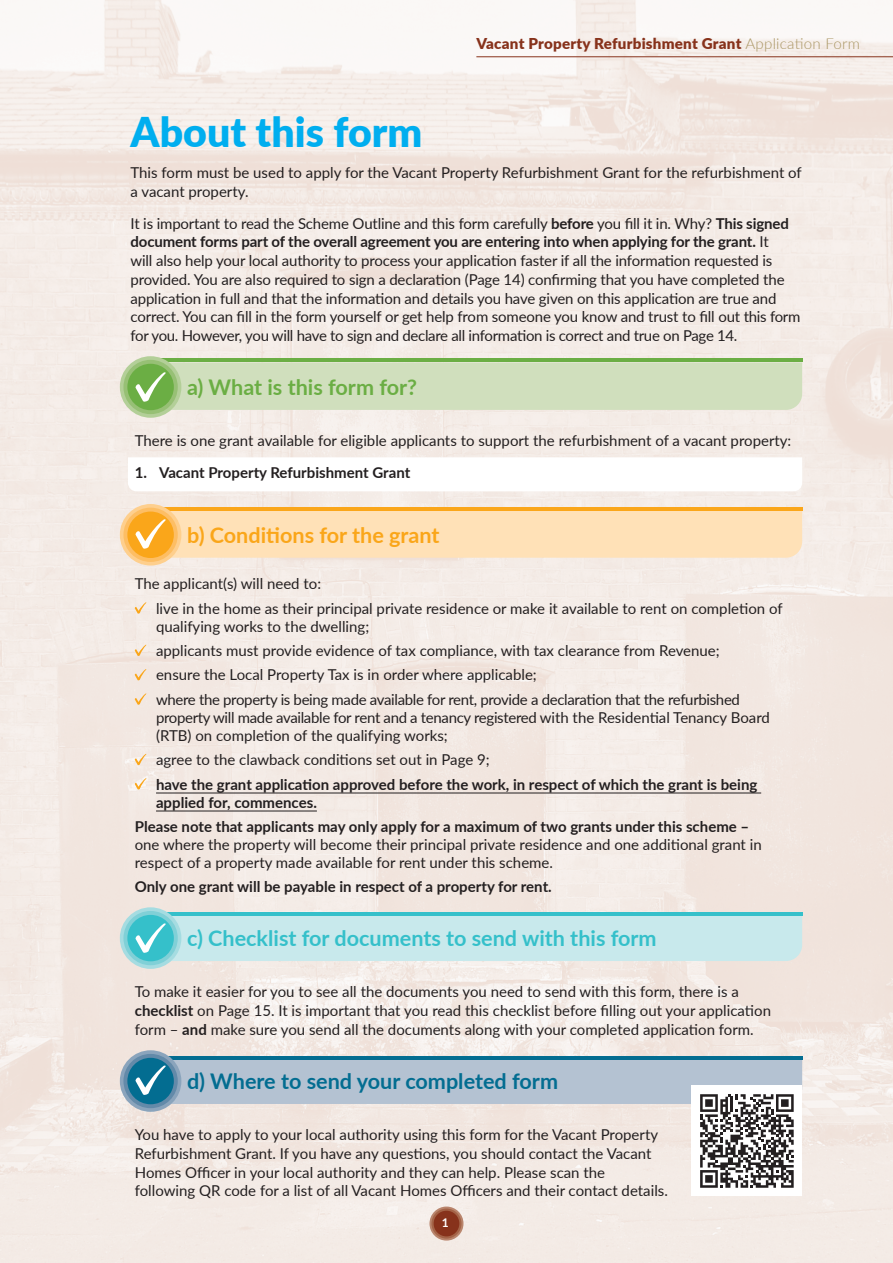
<style>
.page{position:relative;width:893px;height:1263px;background:#fff}
.page>*{position:absolute;margin:0;border:0;box-sizing:border-box;transform-origin:0 0}
.t1{font:900 40.95px "Lato";color:#00aeef}
.t2{font:700 21.6px "Lato";color:#35c0ca}
.t3{font:700 21.6px "Lato";color:#036d91}
.t4{font:700 21.6px "Lato";color:#faa61a}
.t5{font:700 21.6px "Lato";color:#6bae44}
.t6{font:15px/18.8px "Lato";color:#231f20}
.t7{font:700 15px/18px "Lato";color:#231f20}
.t8{font:15px/18px "Lato";letter-spacing:-.02em;color:#231f20}
.t9{font:900 15px "Lato";letter-spacing:.015em;color:#87321b}
.t10{font:700 12px "Lato";color:#fff}
.s1{font-weight:300;color:#a99562}
.s2{font-weight:700}
</style>
<div class="page">
<img style="left:0;top:0;width:893px;height:1263px">
<svg style="left:128px;top:457px;width:674px;height:34px"></svg>
<div style="left:120px;top:356px;width:61px;height:62px;background:#b3cf98;border-radius:50%"></div>
<div style="left:120px;top:504px;width:61px;height:61px;background:#fecf8d;border-radius:50%"></div>
<div style="left:120px;top:907px;width:61px;height:62px;background:#a5dce1;border-radius:50%"></div>
<div style="left:120px;top:1050px;width:61px;height:62px;background:#8aa4bc;border-radius:50%"></div>
<div style="left:123px;top:360px;width:55px;height:54px;background:#97c075;border-radius:50%"></div>
<svg style="left:123px;top:508px;width:55px;height:54px"></svg>
<svg style="left:123px;top:911px;width:55px;height:54px"></svg>
<svg style="left:123px;top:1054px;width:55px;height:54px"></svg>
<hr style="left:156px;top:793px;width:605px;height:1px;background:#231f20">
<hr style="left:156px;top:811px;width:161px;height:1px;background:#231f20">
<svg style="left:134px;top:602px;width:13px;height:12px"></svg>
<svg style="left:134px;top:644px;width:13px;height:12px"></svg>
<svg style="left:134px;top:669px;width:13px;height:12px"></svg>
<svg style="left:134px;top:693px;width:13px;height:12px"></svg>
<svg style="left:134px;top:754px;width:13px;height:11px"></svg>
<svg style="left:134px;top:778px;width:13px;height:12px"></svg>
<svg style="left:128px;top:358px;width:674px;height:52px;background:#c4d9ae"></svg>
<svg style="left:128px;top:507px;width:674px;height:51px;background:#fed9a3"></svg>
<svg style="left:128px;top:912px;width:674px;height:49px;background:#b5e3e7"></svg>
<div style="left:692px;top:1086px;width:110px;height:110px;background:#fff"></div>
<svg style="left:128px;top:1056px;width:674px;height:132px;background:#caced1"></svg>
<svg style="left:429px;top:1206px;width:34px;height:34px"></svg>
<svg style="left:431px;top:1208px;width:30px;height:30px"></svg>
<div style="left:434px;top:1211px;width:25px;height:25px;background:#87321b;border-radius:50%"></div>
<hr style="left:476px;top:56px;width:417px;height:1px;background:#87321b">
<p class="t9" style="left:476px;top:32px;width:385px">Vacant Property Refurbishment Grant <span class="s1">Application Form</span></p>
<h1 class="t1" style="left:131px;top:102px;width:293px">About this form</h1>
<p class="t6" style="left:131px;top:163px;width:673px">This form must be used to apply for the Vacant Property Refurbishment Grant for the refurbishment of a vacant property.</p>
<p class="t6" style="left:131px;top:213px;width:671px">It is important to read the Scheme Outline and this form carefully <span class="s2">before</span> you fill it in. Why? <span class="s2">This signed document forms part of the overall agreement you are entering into when applying for the grant.</span> It<br>will also help your local authority to process your application faster if all the information requested is provided. You are also required to sign a declaration (Page 14) confirming that you have completed the application in full and that the information and details you have given on this application are true and correct. You can fill in the form yourself or get help from someone you know and trust to fill out this form for you. However, you will have to sign and declare all information is correct and true on Page 14.</p>
<h2 class="t5" style="left:187px;top:371px;width:232px">a) What is this form for?</h2>
<p class="t6" style="left:135px;top:430px;width:658px">There is one grant available for eligible applicants to support the refurbishment of a vacant property:</p>
<p class="t7" style="left:135px;top:462px;width:277px">1. Vacant Property Refurbishment Grant</p>
<h2 class="t4" style="left:187px;top:519px;width:254px">b) Conditions for the grant</h2>
<p class="t6" style="left:156px;top:571px;width:628px;line-height:24.5px;text-indent:-21px">The applicant(s) will need to:<br>live in the home as their principal private residence or make it available to rent on completion of</p>
<p class="t6" style="left:156px;top:613px;width:585px;line-height:24.5px">qualifying works to the dwelling;<br>applicants must provide evidence of tax compliance, with tax clearance from Revenue; ensure the Local Property Tax is in order where applicable;<br>where the property is being made available for rent, provide a declaration that the refurbished</p>
<p class="t8" style="left:156px;top:708px;width:615px">property will made available for rent and a tenancy registered with the Residential Tenancy Board (RTB) on completion of the qualifying works;</p>
<p class="t6" style="left:156px;top:750px;width:335px">agree to the clawback conditions set out in Page 9;</p>
<p class="t7" style="left:156px;top:774px;width:603px">have the grant application approved before the work, in respect of which the grant is being applied for, commences.</p>
<p class="t7" style="left:135px;top:817px;width:616px">Please note that applicants may only apply for a maximum of two grants under this scheme –</p>
<p class="t6" style="left:135px;top:835px;width:628px;line-height:18px">one where the property will become their principal private residence and one additional grant in respect of a property made available for rent under this scheme.</p>
<p class="t7" style="left:135px;top:877px;width:418px">Only one grant will be payable in respect of a property for rent.</p>
<h2 class="t2" style="left:187px;top:922px;width:471px">c) Checklist for documents to send with this form</h2>
<p class="t6" style="left:135px;top:981px;width:638px">To make it easier for you to see all the documents you need to send with this form, there is a <span class="s2">checklist</span> on Page 15. It is important that you read this checklist before filling out your application form – <span class="s2">and</span> make sure you send all the documents along with your completed application form.</p>
<h2 class="t3" style="left:187px;top:1065px;width:373px">d) Where to send your completed form</h2>
<p class="t6" style="left:135px;top:1124px;width:535px">You have to apply to your local authority using this form for the Vacant Property Refurbishment Grant. If you have any questions, you should contact the Vacant Homes Officer in your local authority and they can help. Please scan the following QR code for a list of all Vacant Homes Officers and their contact details.</p>
<p class="t10" style="left:442px;top:1214px;width:8px">1</p>
</div>
